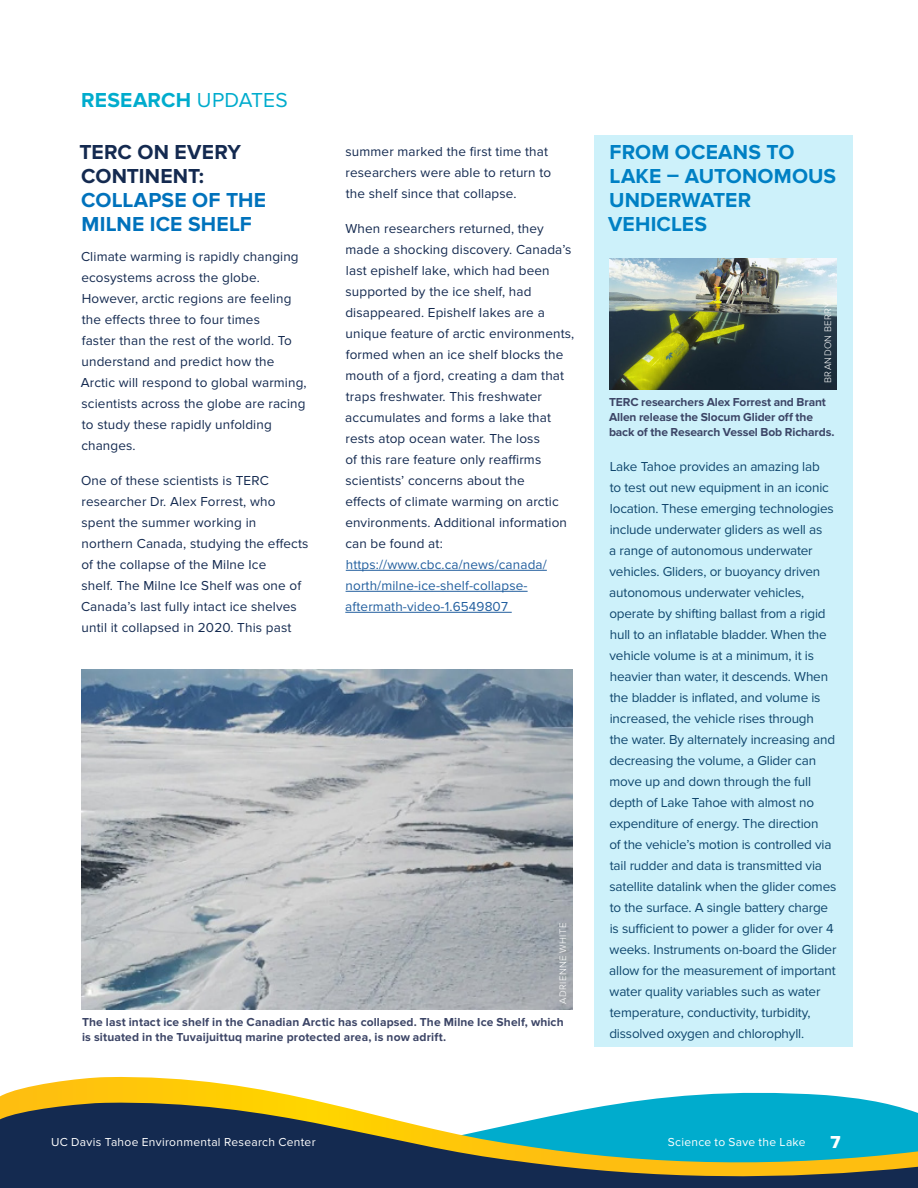
<style>
.page{position:relative;width:918px;height:1188px;background:#fff}
.page>*{position:absolute;margin:0;border:0;box-sizing:border-box;transform-origin:0 0}
.t1{font:700 21px/24px "Proxima Nova";letter-spacing:.005em;color:#0072bc}
.t2{font:700 21px/24px "Proxima Nova";letter-spacing:.005em;color:#142a50}
.t3{font:700 21px "Proxima Nova";letter-spacing:.015em;color:#00accd}
.t4{font:18px "Proxima Nova Extrabld";color:#fff}
.t5{font:13.5px/21px "Proxima Nova";letter-spacing:.01em;color:#142a50}
.t6{font:13.5px/21px "Proxima Nova";letter-spacing:-.01em;color:#142a50}
.t7{font:13.5px/21px "Proxima Nova";letter-spacing:.01em;color:#215e9e}
.t8{font:700 12px/15px "Proxima Nova";letter-spacing:.01em;color:#3c4566}
.t9{font:700 12px/15px "Proxima Nova";letter-spacing:-.01em;color:#3c4566}
.t10{font:12px "Proxima Nova";letter-spacing:.025em;color:#fff}
.t11{font:300 9.75px "Proxima Nova";letter-spacing:.045em;color:#fff}
.s1{font-weight:400}
</style>
<div class="page">
<svg style="left:0;top:1076px;width:866px;height:24px"></svg>
<svg style="left:0;top:1100px;width:918px;height:88px;background:#437474"></svg>
<hr style="left:346px;top:570px;width:201px;height:1px;background:#215e9e">
<hr style="left:346px;top:591px;width:182px;height:1px;background:#215e9e">
<hr style="left:345px;top:612px;width:167px;height:1px;background:#215e9e">
<img style="left:81px;top:669px;width:492px;height:341px">
<div style="left:594px;top:135px;width:259px;height:912px;background:#cdf1fa"></div>
<img style="left:609px;top:259px;width:228px;height:130px">
<h1 class="t3" style="left:81px;top:88px;width:208px">RESEARCH <span class="s1">UPDATES</span></h1>
<h1 class="t2" style="left:79px;top:141px;width:163px">TERC ON EVERY<br>CONTINENT:</h1>
<h1 class="t1" style="left:81px;top:189px;width:186px">COLLAPSE OF THE<br>MILNE ICE SHELF</h1>
<p class="t5" style="left:81px;top:246px;width:227px">Climate warming is rapidly changing ecosystems across the globe.<br>However, arctic regions are feeling the effects three to four times<br>faster than the rest of the world. To understand and predict how the<br>Arctic will respond to global warming, scientists across the globe are racing to study these rapidly unfolding changes.</p>
<p class="t5" style="left:81px;top:470px;width:229px">One of these scientists is TERC researcher Dr. Alex Forrest, who spent the summer working in northern Canada, studying the effects of the collapse of the Milne Ice<br>shelf. The Milne Ice Shelf was one of Canada’s last fully intact ice shelves until it collapsed in 2020. This past</p>
<p class="t5" style="left:346px;top:141px;width:207px">summer marked the first time that researchers were able to return to the shelf since that collapse.</p>
<p class="t5" style="left:345px;top:218px;width:230px">When researchers returned, they made a shocking discovery. Canada’s last epishelf lake, which had been supported by the ice shelf, had disappeared. Epishelf lakes are a unique feature of arctic environments, formed when an ice shelf blocks the mouth of a fjord, creating a dam that traps freshwater. This freshwater accumulates and forms a lake that rests atop ocean water. The loss<br>of this rare feature only reaffirms scientists’ concerns about the<br>effects of climate warming on arctic environments. Additional information can be found at:</p>
<p class="t7" style="left:345px;top:554px;width:203px">https://www.cbc.ca/news/canada/ north/milne-ice-shelf-collapse&shy;aftermath-video-1.6549807</p>
<p class="t11" style="left:557px;top:1004px;width:83px;rotate:-90deg">ADRIENNE WHITE</p>
<p class="t8" style="left:82px;top:1016px;width:483px">The last intact ice shelf in the Canadian Arctic has collapsed. The Milne Ice Shelf, which is situated in the Tuvaijuittuq marine protected area, is now adrift.</p>
<h1 class="t1" style="left:608px;top:141px;width:230px">FROM OCEANS TO<br>LAKE – AUTONOMOUS<br>UNDERWATER<br>VEHICLES</h1>
<p class="t11" style="left:822px;top:383px;width:83px;rotate:-90deg">BRANDON BERRY</p>
<p class="t9" style="left:609px;top:396px;width:227px">TERC researchers Alex Forrest and Brant<br>Allen release the Slocum Glider off the back of the Research Vessel Bob Richards.</p>
<p class="t6" style="left:609px;top:456px;width:229px">Lake Tahoe provides an amazing lab<br>to test out new equipment in an iconic location. These emerging technologies include underwater gliders as well as<br>a range of autonomous underwater vehicles. Gliders, or buoyancy driven autonomous underwater vehicles, operate by shifting ballast from a rigid hull to an inflatable bladder. When the vehicle volume is at a minimum, it is heavier than water, it descends. When the bladder is inflated, and volume is increased, the vehicle rises through<br>the water. By alternately increasing and decreasing the volume, a Glider can move up and down through the full depth of Lake Tahoe with almost no expenditure of energy. The direction<br>of the vehicle’s motion is controlled via tail rudder and data is transmitted via satellite datalink when the glider comes to the surface. A single battery charge is sufficient to power a glider for over 4 weeks. Instruments on-board the Glider allow for the measurement of important water quality variables such as water temperature, conductivity, turbidity, dissolved oxygen and chlorophyll.</p>
<p class="t10" style="left:51px;top:1135px;width:266px">UC Davis Tahoe Environmental Research Center</p>
<p class="t10" style="left:668px;top:1135px;width:139px">Science to Save the Lake</p>
<h2 class="t4" style="left:830px;top:1131px;width:12px">7</h2>
</div>
